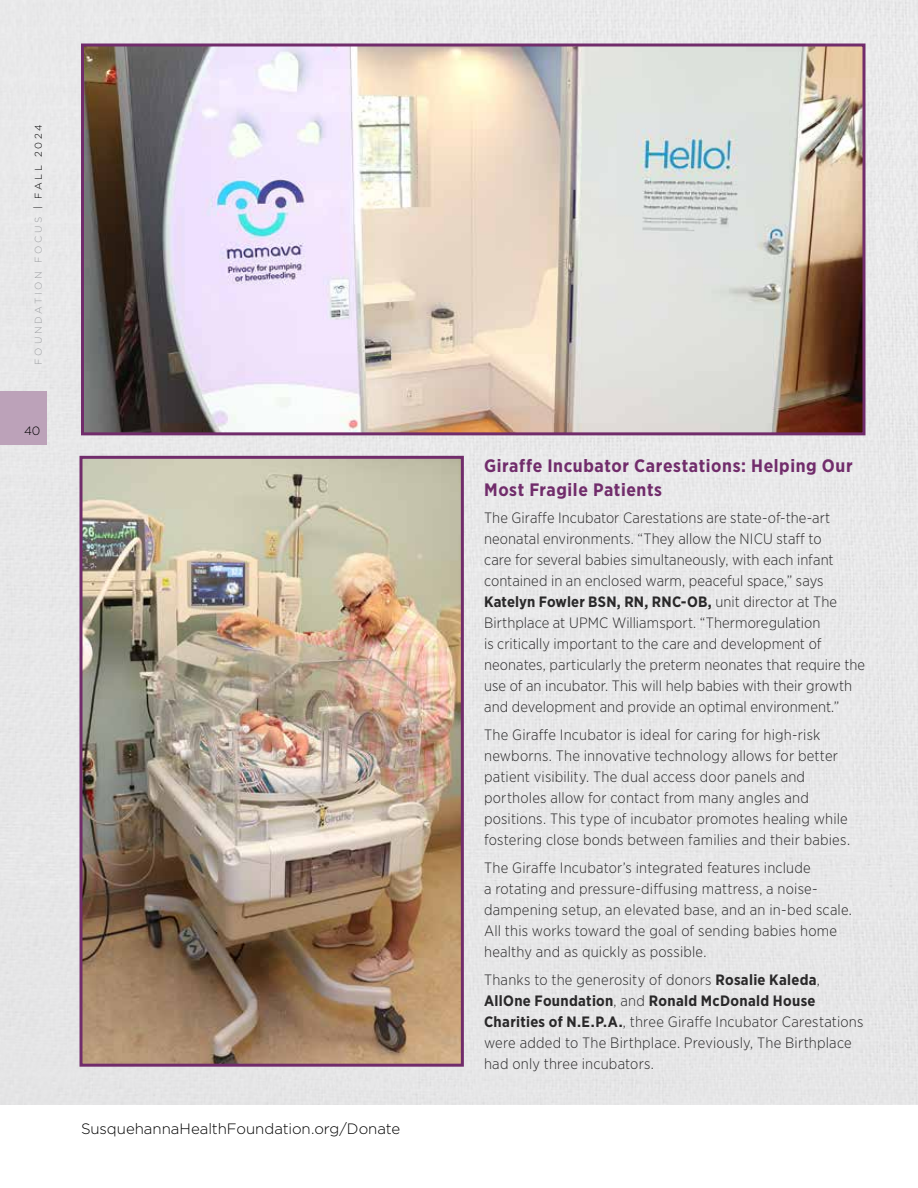
<style>
.page{position:relative;width:918px;height:1188px;background:#fff}
.page>*{position:absolute;margin:0;border:0;box-sizing:border-box;transform-origin:0 0}
.t1{font:700 18px/24px "Gotham Narrow";letter-spacing:.03em;color:#712c6b}
.t2{font:300 15px/21px "Gotham Narrow";letter-spacing:.01em;color:#292829}
.t3{font:300 15px "Gotham HTF";letter-spacing:-.005em;color:#000}
.t4{font:300 12px "Gotham HTF";color:#000}
.t5{font:300 9.75px "Gotham HTF";letter-spacing:.275em;color:#9d9fa2}
.s1{color:#000}
.s2{font-weight:700}
</style>
<div class="page">
<div style="left:0;top:0;width:918px;height:1105px;background:#e7e7e8"></div>
<img style="left:85px;top:48px;width:777px;height:383px">
<div style="left:81px;top:44px;width:785px;height:391px;border:3px solid #712c6b"></div>
<img style="left:84px;top:460px;width:376px;height:603px">
<div style="left:80px;top:456px;width:384px;height:611px;border:3px solid #712c6b"></div>
<div style="left:0;top:392px;width:47px;height:54px;background:#bca2b9"></div>
<p class="t5" style="left:33px;top:364px;width:241px;rotate:-90deg">FOUNDATION FOCUS <span class="s1">| FALL 2024</span></p>
<p class="t4" style="left:24px;top:425px;width:18px">40</p>
<p class="t3" style="left:81px;top:1120px;width:321px">SusquehannaHealthFoundation.org/Donate</p>
<p class="t1" style="left:484px;top:453px;width:370px">Giraffe Incubator Carestations: Helping Our<br>Most Fragile Patients</p>
<p class="t2" style="left:484px;top:507px;width:382px">The Giraffe Incubator Carestations are state-of-the-art neonatal environments. “They allow the NICU staff to<br>care for several babies simultaneously, with each infant contained in an enclosed warm, peaceful space,” says <span class="s2">Katelyn Fowler BSN, RN, RNC-OB,</span> unit director at The Birthplace at UPMC Williamsport. “Thermoregulation<br>is critically important to the care and development of neonates, particularly the preterm neonates that require the use of an incubator. This will help babies with their growth and development and provide an optimal environment.”</p>
<p class="t2" style="left:484px;top:724px;width:367px">The Giraffe Incubator is ideal for caring for high-risk newborns. The innovative technology allows for better patient visibility. The dual access door panels and portholes allow for contact from many angles and positions. This type of incubator promotes healing while fostering close bonds between families and their babies.</p>
<p class="t2" style="left:484px;top:857px;width:369px">The Giraffe Incubator’s integrated features include<br>a rotating and pressure-diffusing mattress, a noise&shy;dampening setup, an elevated base, and an in-bed scale.<br>All this works toward the goal of sending babies home healthy and as quickly as possible.</p>
<p class="t2" style="left:484px;top:969px;width:381px">Thanks to the generosity of donors <span class="s2">Rosalie Kaleda</span>, <span class="s2">AllOne Foundation</span>, and <span class="s2">Ronald McDonald House Charities of N.E.P.A.</span>, three Giraffe Incubator Carestations were added to The Birthplace. Previously, The Birthplace had only three incubators.</p>
</div>
